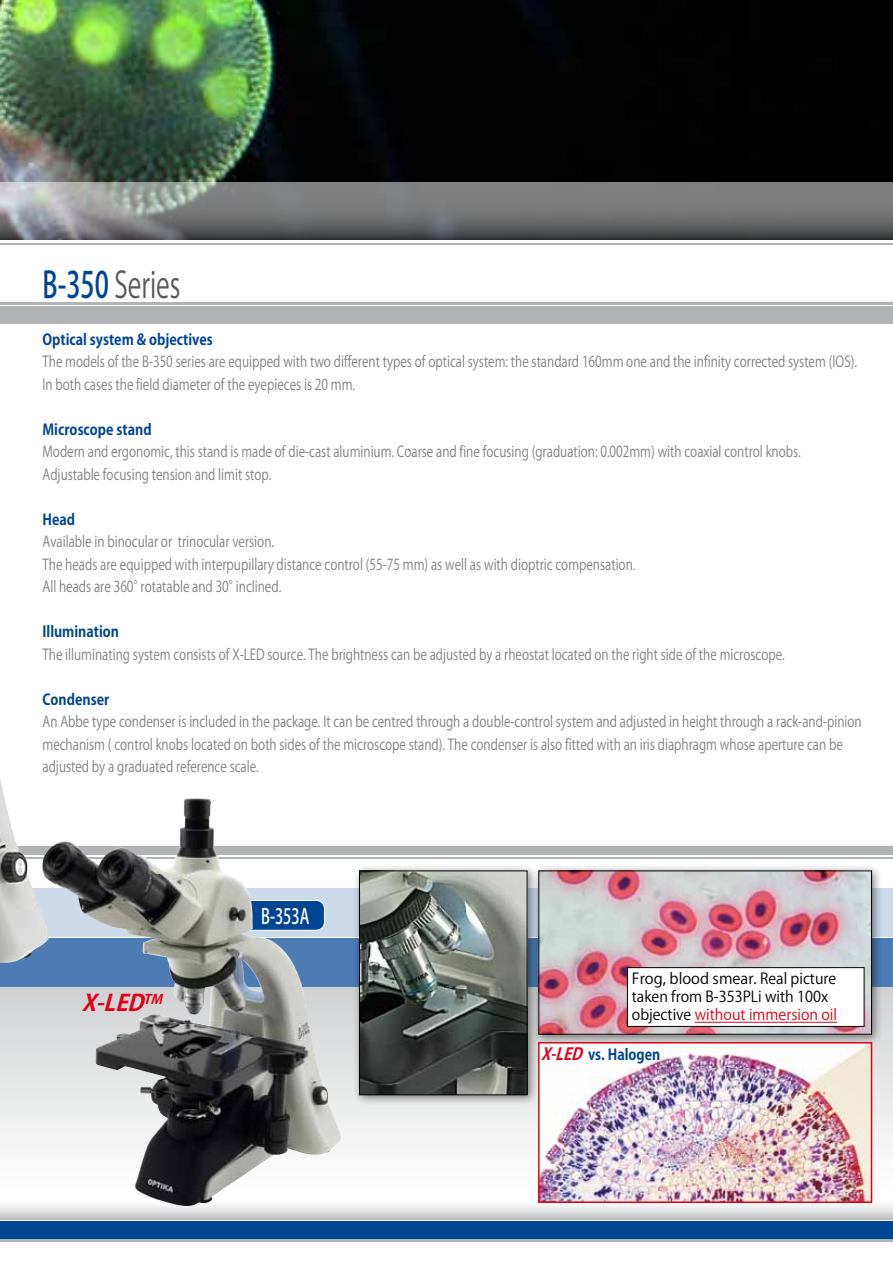
<style>
.page{position:relative;width:893px;height:1263px;background:#fff}
.page>*{position:absolute;margin:0;border:0;box-sizing:border-box;transform-origin:0 0}
.t1{font:36px "Koz Go Pro";color:#58585a;scale:.7 1}
.t2{font:italic 700 22.5px "Koz Go Pro";color:#e2001a}
.t3{font:500 21px "Koz Go Pro";color:#fff;scale:.7 1}
.t4{font:15px/22.5px "Koz Go Pro";color:#7e7f81;scale:.8 1}
.t5{font:15px/18px "Koz Go Pro";color:#000}
.t6{font:700 15px "Koz Go Pro";color:#004494;scale:.9 1}
.s1{font-weight:500;color:#004494}
.s2{color:#e2001a}
.s3{font-style:italic;font-size:16.5px;color:#e2001a}
</style>
<div class="page">
<div style="left:0;top:1221px;width:893px;height:17px;background:#004494"></div>
<hr style="left:0;top:303px;width:893px;height:2px;background:#b1b3b4">
<hr style="left:0;top:1240px;width:893px;height:2px;background:#b1b3b4">
<div style="left:0;top:306px;width:893px;height:17px;background:#b1b3b4"></div>
<svg style="left:0;top:1198px;width:893px;height:21px"></svg>
<svg style="left:0;top:988px;width:893px;height:200px"></svg>
<div style="left:0;top:846px;width:893px;height:8px;background:#b1b3b4"></div>
<hr style="left:0;top:857px;width:893px;height:1px;background:#b1b3b4">
<hr style="left:0;top:244px;width:893px;height:1px;background:#b1b3b4">
<svg style="left:212px;top:888px;width:681px;height:49px;background:#c6cfd7"></svg>
<svg style="left:0;top:938px;width:893px;height:49px;background:#708baa"></svg>
<img style="left:0;top:779px;width:42px;height:186px">
<svg style="left:235px;top:900px;width:89px;height:30px;background:#1e5697"></svg>
<div style="left:235px;top:900px;width:90px;height:30px;border:1px solid #fff;border-radius:9px"></div>
<div style="left:352px;top:864px;width:187px;height:242px;background:#000;opacity:.5"></div>
<img style="left:361px;top:873px;width:164px;height:220px">
<div style="left:359px;top:871px;width:168px;height:224px;border:1px solid #000"></div>
<div style="left:532px;top:864px;width:351px;height:182px;background:#000;opacity:.5"></div>
<img style="left:541px;top:873px;width:329px;height:159px">
<img style="left:541px;top:1045px;width:328px;height:155px">
<div style="left:538px;top:1042px;width:334px;height:161px;border:2px solid #e2001a"></div>
<img style="left:42px;top:798px;width:170px;height:290px">
<img style="left:0;top:0;width:893px;height:183px">
<svg style="left:0;top:183px;width:893px;height:57px;background:#757677"></svg>
<div style="left:627px;top:968px;width:237px;height:58px;background:#fff"></div>
<hr style="left:695px;top:1022px;width:142px;height:1px;background:#e2001a">
<div style="left:627px;top:967px;width:237px;height:59px;border:1px solid #000"></div>
<h1 class="t1" style="left:43px;top:262px;width:199px"><span class="s1">B-350</span> Series</h1>
<p class="t6" style="left:43px;top:330px;width:191px">Optical system &amp; objectives</p>
<p class="t4" style="left:43px;top:351px;width:1020px">The models of the B-350 series are equipped with two different types of optical system: the standard 160mm one and the infinity corrected system (IOS).<br>In both cases the field diameter of the eyepieces is 20 mm.</p>
<p class="t6" style="left:43px;top:420px;width:123px">Microscope stand</p>
<p class="t4" style="left:43px;top:441px;width:949px">Modern and ergonomic, this stand is made of die-cast aluminium. Coarse and fine focusing (graduation: 0.002mm) with coaxial control knobs.<br>Adjustable focusing tension and limit stop.</p>
<p class="t6" style="left:43px;top:510px;width:38px">Head</p>
<p class="t4" style="left:43px;top:531px;width:743px">Available in binocular or trinocular version.<br>The heads are equipped with interpupillary distance control (55-75 mm) as well as with dioptric compensation.<br>All heads are 360°rotatable and 30°inclined.</p>
<p class="t6" style="left:43px;top:622px;width:87px">Illumination</p>
<p class="t4" style="left:43px;top:643px;width:929px">The illuminating system consists of X-LED source. The brightness can be adjusted by a rheostat located on the right side of the microscope.</p>
<p class="t6" style="left:43px;top:690px;width:76px">Condenser</p>
<p class="t4" style="left:43px;top:711px;width:1026px">An Abbe type condenser is included in the package. It can be centred through a double-control system and adjusted in height through a rack-and-pinion mechanism ( control knobs located on both sides of the microscope stand). The condenser is also fitted with an iris diaphragm whose aperture can be adjusted by a graduated reference scale.</p>
<h2 class="t2" style="left:82px;top:988px;width:87px">X-LED<sup>TM</sup></h2>
<h3 class="t3" style="left:261px;top:903px;width:71px">B-353A</h3>
<p class="t5" style="left:632px;top:970px;width:207px">Frog, blood smear. Real picture taken from B-353PLi with 100x objective <span class="s2">without immersion oil</span></p>
<p class="t6" style="left:541px;top:1045px;width:134px"><span class="s3">X-LED</span>vs. Halogen</p>
</div>
